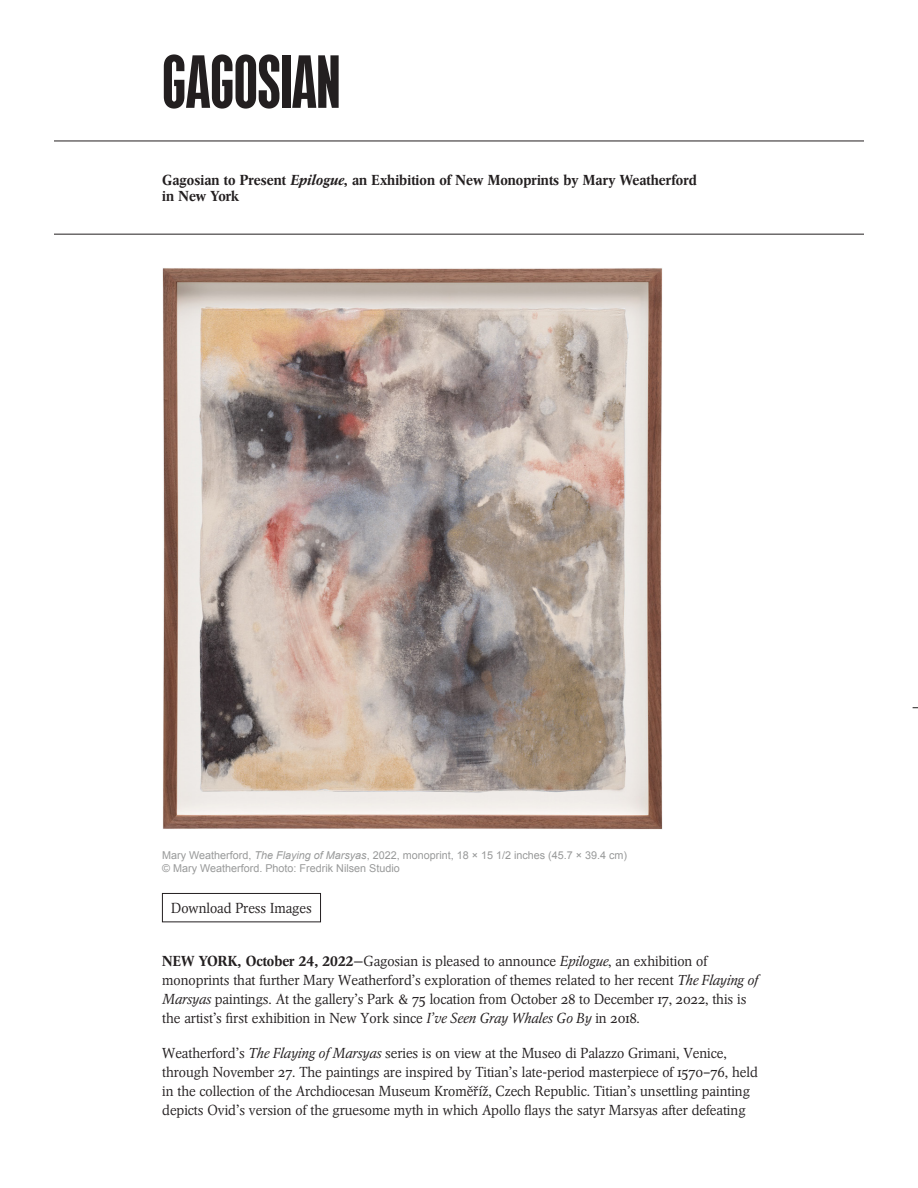
<style>
.page{position:relative;width:918px;height:1188px;background:#fff}
.page>*{position:absolute;margin:0;border:0;box-sizing:border-box;transform-origin:0 0}
.Artist_exhibition_na{font:75px "GAGOSIANHEADLINE";color:#231f20}
.t1{font:300 14.4px/19px "Arena New BQ";color:#231f20}
.t2{font:500 14.4px "Arena New BQ";letter-spacing:.005em;color:#231f20}
.t3{font:10.8px "Arial";color:#989999}
.s1{font-style:italic}
.s2{font-weight:500}
</style>
<div class="page">
<hr style="left:54px;top:141px;width:810px;height:1px;background:#231f20">
<img style="left:162px;top:268px;width:501px;height:561px">
<hr style="left:54px;top:234px;width:810px;height:1px;background:#231f20">
<div style="left:162px;top:893px;width:159px;height:29px;border:1px solid #231f20"></div>
<p class="Artist_exhibition_na" style="left:162px;top:50px;width:180px">GAGOSIAN</p>
<p class="t2" style="left:162px;top:171px;width:536px">Gagosian to Present <span class="s1">Epilogue</span>, an Exhibition of New Monoprints by Mary Weatherford</p>
<p class="t2" style="left:162px;top:187px;width:79px">in New York</p>
<p class="t3" style="left:162px;top:848px;width:467px">Mary Weatherford, <span class="s1">The Flaying of Marsyas</span>, 2022, monoprint, 18 × 15 1/2 inches (45.7 × 39.4 cm)</p>
<p class="t3" style="left:162px;top:861px;width:239px">© Mary Weatherford. Photo: Fredrik Nilsen Studio</p>
<p class="t1" style="left:171px;top:899px;width:142px">Download Press Images</p>
<p class="t1" style="left:162px;top:952px;width:597px"><span class="s2">NEW YORK, October 24, 2022</span>—Gagosian is pleased to announce <span class="s1">Epilogue</span>, an exhibition of monoprints that further Mary Weatherford’s exploration of themes related to her recent <span class="s1">The Flaying of Marsyas</span> paintings. At the gallery’s Park &amp; 75 location from October 28 to December 17, 2022, this is the artist’s first exhibition in New York since <span class="s1">I’ve Seen Gray Whales Go By</span> in 2018.</p>
<p class="t1" style="left:162px;top:1044px;width:597px">Weatherford’s <span class="s1">The Flaying of Marsyas</span> series is on view at the Museo di Palazzo Grimani, Venice, through November 27. The paintings are inspired by Titian’s late-period masterpiece of 1570–76, held in the collection of the Archdiocesan Museum Kromeˇrˇíž, Czech Republic. Titian’s unsettling painting depicts Ovid’s version of the gruesome myth in which Apollo flays the satyr Marsyas after defeating</p>
</div>
